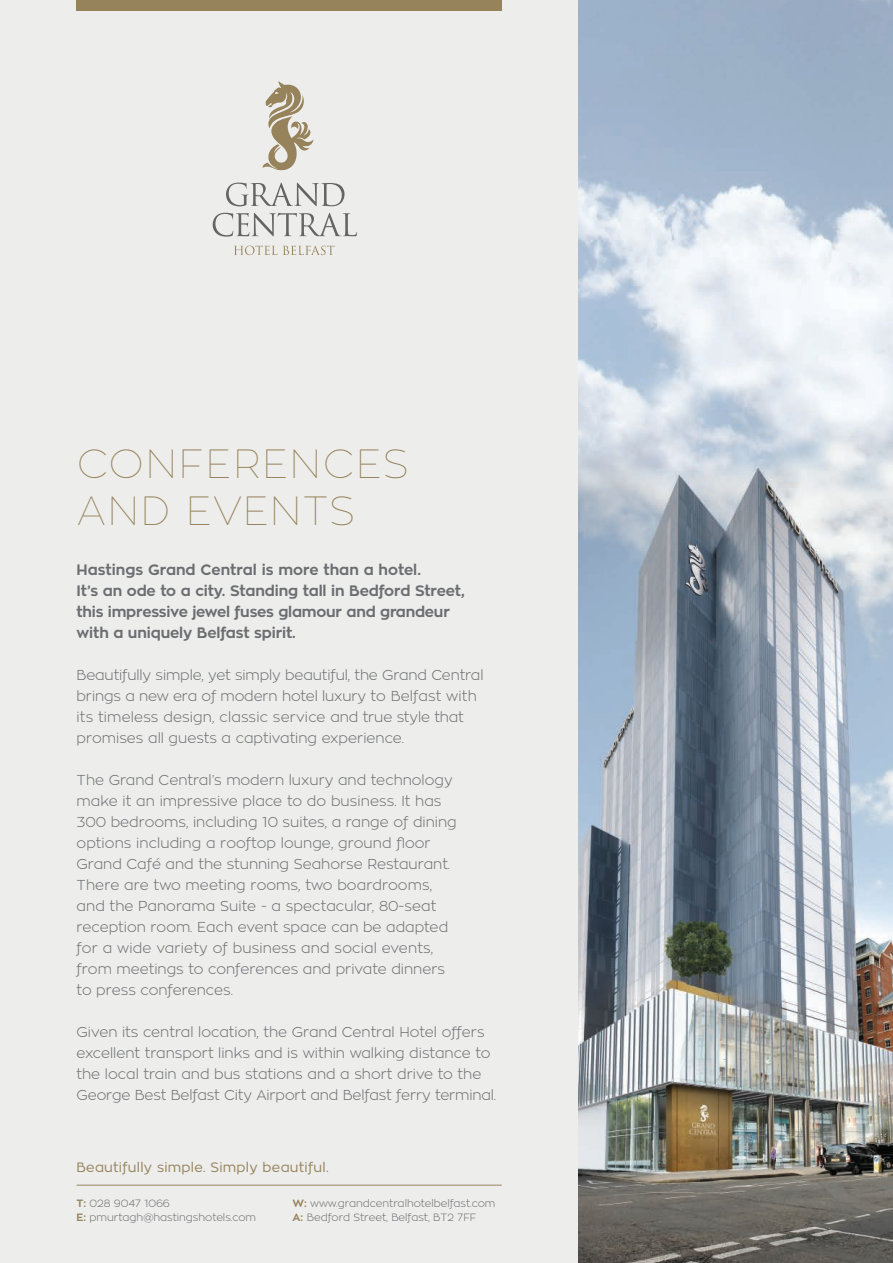
<style>
.page{position:relative;width:893px;height:1263px;background:#ededec}
.page>*{position:absolute;margin:0;border:0;box-sizing:border-box;transform-origin:0 0}
.t1{font:100 40.5px/46.5px "Zona Pro";letter-spacing:.05em;color:#96835b}
.t2{font:700 15px/21px "Zona Pro";letter-spacing:-.01em;color:#6c6d70}
.t3{font:300 14.25px/21px "Zona Pro";color:#6c6d70}
.t4{font:13.5px "Zona Pro";letter-spacing:.02em;color:#96835b}
.t5{font:300 10.5px/13.5px "Zona Pro";color:#6c6d70}
.s1{font-weight:700;color:#96835b}
</style>
<div class="page">
<div style="left:77px;top:0;width:425px;height:11px;background:#96835b"></div>
<img style="left:578px;top:0;width:315px;height:1263px">
<svg style="left:234px;top:246px;width:43px;height:9px"></svg>
<svg style="left:283px;top:246px;width:52px;height:9px"></svg>
<svg style="left:263px;top:81px;width:51px;height:90px"></svg>
<svg style="left:226px;top:183px;width:119px;height:23px"></svg>
<svg style="left:213px;top:213px;width:144px;height:24px"></svg>
<hr style="left:77px;top:1185px;width:425px;height:1px;background:#96835b">
<h1 class="t1" style="left:77px;top:440px;width:333px">CONFERENCES<br>AND EVENTS</h1>
<p class="t2" style="left:77px;top:559px;width:389px">Hastings Grand Central is more than a hotel.<br>It’s an ode to a city. Standing tall in Bedford Street, this impressive jewel fuses glamour and grandeur with a uniquely Belfast spirit.</p>
<p class="t3" style="left:77px;top:664px;width:408px">Beautifully simple, yet simply beautiful, the Grand Central brings a new era of modern hotel luxury to Belfast with its timeless design, classic service and true style that promises all guests a captivating experience.</p>
<p class="t3" style="left:77px;top:769px;width:382px">The Grand Central’s modern luxury and technology make it an impressive place to do business. It has 300 bedrooms, including 10 suites, a range of dining options including a rooftop lounge, ground floor Grand Café and the stunning Seahorse Restaurant.<br>There are two meeting rooms, two boardrooms, and the Panorama Suite - a spectacular, 80-seat reception room. Each event space can be adapted for a wide variety of business and social events, from meetings to conferences and private dinners to press conferences.</p>
<p class="t3" style="left:77px;top:1021px;width:421px">Given its central location, the Grand Central Hotel offers excellent transport links and is within walking distance to the local train and bus stations and a short drive to the George Best Belfast City Airport and Belfast ferry terminal.</p>
<p class="t4" style="left:77px;top:1158px;width:253px">Beautifully simple. Simply beautiful.</p>
<p class="t5" style="left:77px;top:1196px;width:181px"><span class="s1">T:</span> 028 9047 1066<br><span class="s1">E:</span> pmurtagh@hastingshotels.com</p>
<p class="t5" style="left:293px;top:1196px;width:204px"><span class="s1">W:</span> www.grandcentralhotelbelfast.com<br><span class="s1">A:</span> Bedford Street, Belfast, BT2 7FF</p>
</div>
